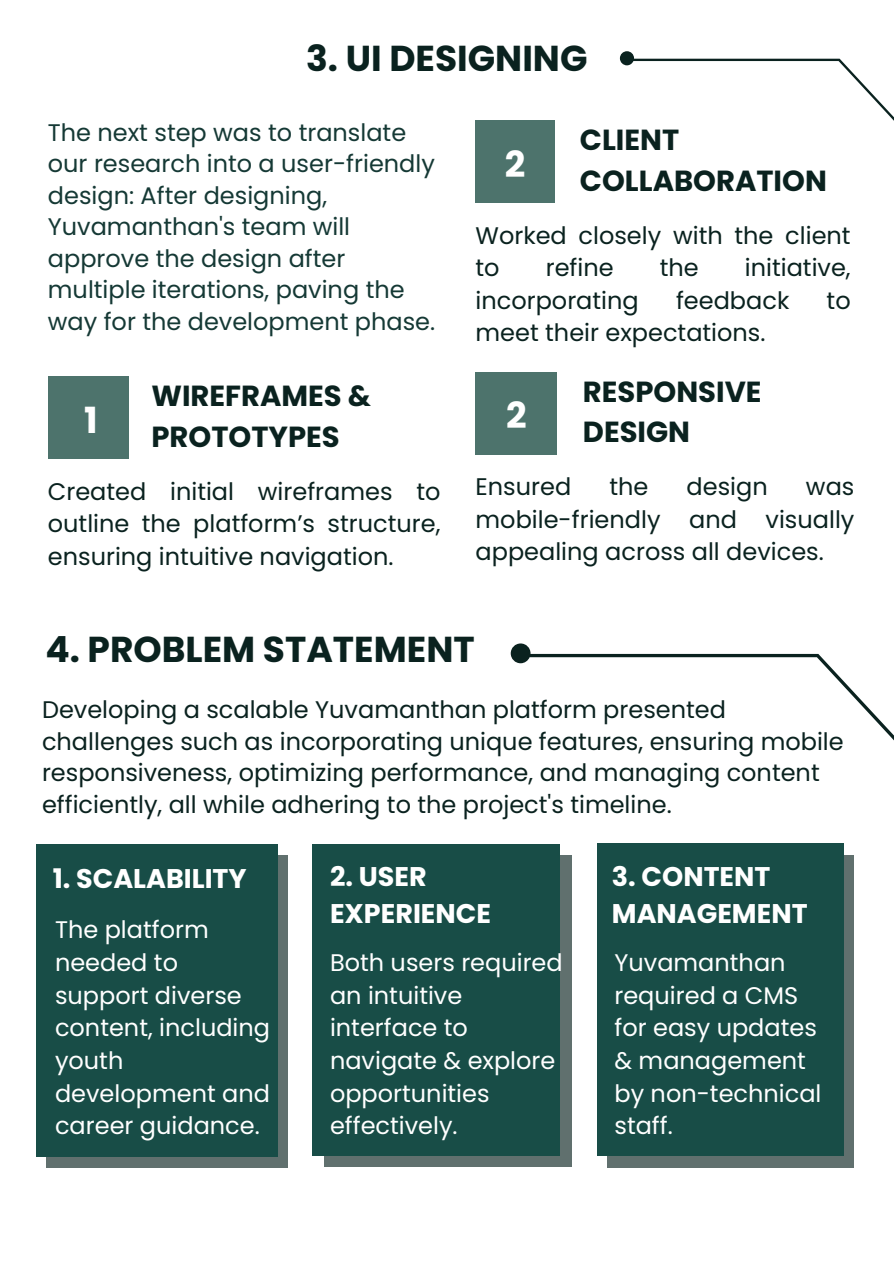
<style>
.page{position:relative;width:894px;height:1264px;background:#fff}
.page>*{position:absolute;margin:0;border:0;box-sizing:border-box;transform-origin:0 0}
.t1{font:700 36px "Poppins";color:#0a221f}
.t2{font:700 36px "Poppins";color:#fff}
.t3{font:700 29.1px/40.5px "Poppins";color:#0a221f}
.t4{font:700 27px/37.2px "Poppins";color:#fff}
.t5{font:24px/32.7px "Poppins";color:#0a221f}
.t6{font:24px/32.7px "Poppins";color:#fff}
.t7{font:24px/31.5px "Poppins";color:#153935}
</style>
<div class="page">
<div style="left:46px;top:855px;width:242px;height:312px;background:#60706e"></div>
<div style="left:36px;top:843px;width:242px;height:313px;background:#184d47"></div>
<svg style="left:607px;top:855px;width:246px;height:312px;background:#586c6a"></svg>
<div style="left:596px;top:843px;width:246px;height:313px;background:#184d47"></div>
<svg style="left:324px;top:855px;width:247px;height:312px;background:#5a6d6a"></svg>
<div style="left:312px;top:843px;width:247px;height:312px;background:#184d47"></div>
<div style="left:48px;top:376px;width:81px;height:83px;background:#4d736c"></div>
<div style="left:475px;top:372px;width:82px;height:82px;background:#4d736c"></div>
<div style="left:475px;top:120px;width:79px;height:83px;background:#4d736c"></div>
<svg style="left:619px;top:51px;width:274px;height:69px"></svg>
<svg style="left:510px;top:643px;width:383px;height:97px"></svg>
<h1 class="t1" style="left:306px;top:33px;width:283px">3. UI DESIGNING</h1>
<h2 class="t7" style="left:48px;top:116px;width:389px">The next step was to translate our research into a user-friendly design: After designing,<br>Yuvamanthan's team will approve the design after multiple iterations, paving the way for the development phase.</h2>
<p class="t2" style="left:84px;top:395px;width:15px">1</p>
<p class="t3" style="left:151px;top:376px;width:221px">WIREFRAMES &amp;<br>PROTOTYPES</p>
<p class="t5" style="left:48px;top:475px;width:394px;text-align:justify">Created initial wireframes to outline the platform’s structure, ensuring intuitive navigation.</p>
<p class="t2" style="left:505px;top:139px;width:22px">2</p>
<p class="t3" style="left:579px;top:120px;width:248px">CLIENT<br>COLLABORATION</p>
<p class="t5" style="left:475px;top:219px;width:376px">Worked closely with the client to</p>
<p class="t5" style="left:545px;top:251px;width:69px">refine</p>
<p class="t5" style="left:659px;top:251px;width:40px">the</p>
<p class="t5" style="left:744px;top:251px;width:107px">initiative,</p>
<p class="t5" style="left:475px;top:284px;width:165px">incorporating</p>
<p class="t5" style="left:675px;top:284px;width:115px">feedback</p>
<p class="t5" style="left:826px;top:284px;width:26px">to</p>
<p class="t5" style="left:475px;top:317px;width:291px">meet their expectations.</p>
<h2 class="t2" style="left:506px;top:390px;width:22px">2</h2>
<p class="t3" style="left:582px;top:371px;width:180px">RESPONSIVE<br>DESIGN</p>
<h2 class="t5" style="left:475px;top:470px;width:97px">Ensured</h2>
<h2 class="t5" style="left:609px;top:470px;width:40px">the</h2>
<h2 class="t5" style="left:686px;top:470px;width:83px">design</h2>
<h2 class="t5" style="left:475px;top:470px;width:380px;text-align:justify;text-indent:330px">was mobile-friendly and visually appealing across all devices.</h2>
<p class="t1" style="left:45px;top:624px;width:431px">4. PROBLEM STATEMENT</p>
<h1 class="t5" style="left:42px;top:694px;width:803px;line-height:31.5px">Developing a scalable Yuvamanthan platform presented challenges such as incorporating unique features, ensuring mobile responsiveness, optimizing performance, and managing content efficiently, all while adhering to the project's timeline.</h1>
<p class="t4" style="left:53px;top:860px;width:195px">1. SCALABILITY</p>
<h2 class="t4" style="left:330px;top:858px;width:162px">2. USER<br>EXPERIENCE</h2>
<p class="t4" style="left:611px;top:857px;width:197px">3. CONTENT<br>MANAGEMENT</p>
<h2 class="t6" style="left:330px;top:946px;width:234px">Both users required an intuitive interface to navigate &amp; explore opportunities effectively.</h2>
<p class="t6" style="left:614px;top:946px;width:208px">Yuvamanthan required a CMS for easy updates &amp; management by non-technical staff.</p>
<p class="t6" style="left:55px;top:913px;width:216px">The platform needed to support diverse content, including youth development and career guidance.</p>
</div>
